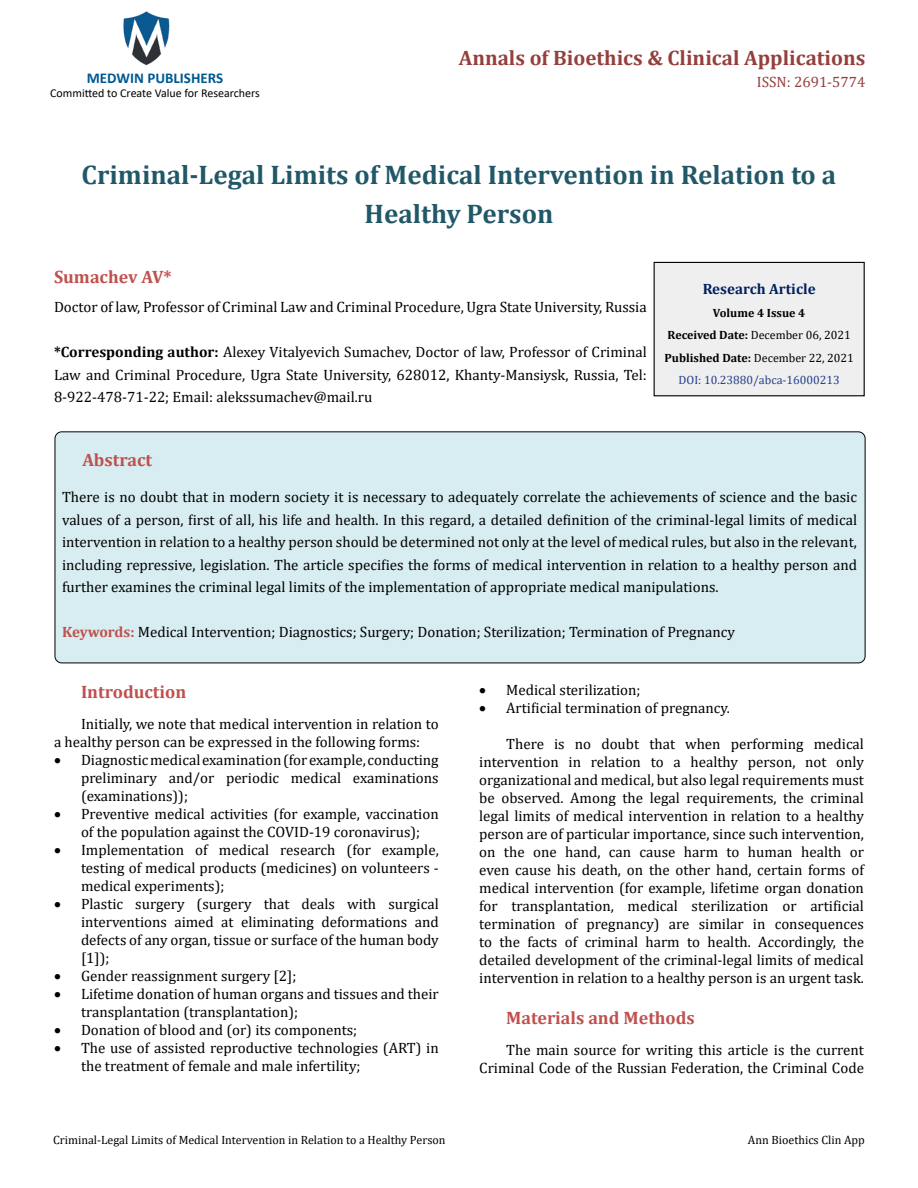
<style>
.page{position:relative;width:918px;height:1188px;background:#fff}
.page>*{position:absolute;margin:0;border:0;box-sizing:border-box;transform-origin:0 0}
.t1{font:700 27px/39px "Cambria";color:#215868;text-align:center}
.t2{font:700 21px "Cambria";color:#953f3c}
.t3{font:700 18px "Cambria";color:#c0504d}
.t4{font:15px/18px "Cambria";color:#000;text-align:justify}
.t5{font:700 15px "Calibri";color:#005991}
.t6{font:700 15px "Cambria";color:#002060}
.t7{font:15px "Cambria";color:#953f3c}
.t8{font:700 12px/22.5px "Cambria";color:#000;text-align:center}
.t9{font:12px "Cambria";color:#000}
.t10{font:12px "Calibri";color:#000}
.s1{font-weight:700}
.s2{font-weight:400}
.s3{font-weight:400;color:#25408f}
.s4{font-weight:700;color:#c0504d}
</style>
<div class="page">
<img style="left:123px;top:11px;width:47px;height:55px">
<div style="left:654px;top:262px;width:210px;height:134px;background:#efefef"></div>
<div style="left:654px;top:262px;width:211px;height:134px;border:1px solid #000"></div>
<div style="left:55px;top:432px;width:810px;height:231px;background:#d8edf2;border-radius:7px"></div>
<div style="left:55px;top:431px;width:810px;height:232px;border:1px solid #000;border-radius:7px"></div>
<h2 class="t2" style="left:459px;top:43px;width:408px">Annals of Bioethics &amp; Clinical Applications</h2>
<p class="t5" style="left:87px;top:67px;width:138px">MEDWIN PUBLISHERS</p>
<p class="t7" style="left:757px;top:74px;width:110px">ISSN: 2691-5774</p>
<p class="t10" style="left:50px;top:85px;width:211px">Committed to Create Value for Researchers</p>
<h1 class="t1" style="left:82px;top:155px;width:756px">Criminal-Legal Limits of Medical Intervention in Relation to a<br>Healthy Person</h1>
<p class="t3" style="left:54px;top:264px;width:119px">Sumachev AV*</p>
<p class="t4" style="left:54px;top:298px;width:594px">Doctor of law, Professor of Criminal Law and Criminal Procedure, Ugra State University, Russia</p>
<p class="t4" style="left:54px;top:341px;width:594px;line-height:22.5px"><span class="s1">*Corresponding author:</span> Alexey Vitalyevich Sumachev, Doctor of law, Professor of Criminal Law and Criminal Procedure, Ugra State University, 628012, Khanty-Mansiysk, Russia, Tel:<br>8-922-478-71-22; Email: alekssumachev@mail.ru</p>
<p class="t6" style="left:703px;top:278px;width:114px">Research Article</p>
<p class="t8" style="left:665px;top:301px;width:191px">Volume 4 Issue 4<br>Received Date: <span class="s2">December 06, 2021<br></span>Published Date: <span class="s2">December 22, 2021<br></span><span class="s3">DOI: 10.23880/abca-16000213</span></p>
<p class="t3" style="left:82px;top:448px;width:71px">Abstract</p>
<p class="t4" style="left:62px;top:486px;width:797px;line-height:22.5px">There is no doubt that in modern society it is necessary to adequately correlate the achievements of science and the basic values of a person, first of all, his life and health. In this regard, a detailed definition of the criminal-legal limits of medical intervention in relation to a healthy person should be determined not only at the level of medical rules, but also in the relevant, including repressive, legislation. The article specifies the forms of medical intervention in relation to a healthy person and further examines the criminal legal limits of the implementation of appropriate medical manipulations.</p>
<p class="t4" style="left:62px;top:623px;width:674px"><span class="s4">Keywords:</span> Medical Intervention; Diagnostics; Surgery; Donation; Sterilization; Termination of Pregnancy</p>
<p class="t3" style="left:81px;top:679px;width:107px">Introduction</p>
<p class="t4" style="left:54px;top:715px;width:386px;text-indent:27px">Initially, we note that medical intervention in relation to a healthy person can be expressed in the following forms:</p>
<p class="t4" style="left:81px;top:751px;width:359px;text-indent:-27px">• Diagnostic medical examination (for example, conducting preliminary and/or periodic medical examinations (examinations));</p>
<p class="t4" style="left:54px;top:805px;width:386px;text-align:center">• Preventive medical activities (for example, vaccination of the population against the COVID-19 coronavirus);</p>
<p class="t4" style="left:81px;top:841px;width:359px;text-indent:-27px">• Implementation of medical research (for example, testing of medical products (medicines) on volunteers - medical experiments);</p>
<p class="t4" style="left:81px;top:895px;width:359px;text-indent:-27px">• Plastic surgery (surgery that deals with surgical interventions aimed at eliminating deformations and defects of any organ, tissue or surface of the human body [1]);</p>
<p class="t4" style="left:54px;top:967px;width:244px">• Gender reassignment surgery [2];</p>
<p class="t4" style="left:81px;top:985px;width:359px;text-indent:-27px">• Lifetime donation of human organs and tissues and their transplantation (transplantation);</p>
<p class="t4" style="left:54px;top:1021px;width:305px">• Donation of blood and (or) its components;</p>
<p class="t4" style="left:81px;top:1039px;width:359px;text-indent:-27px">• The use of assisted reproductive technologies (ART) in the treatment of female and male infertility;</p>
<p class="t4" style="left:479px;top:681px;width:163px">• Medical sterilization;</p>
<p class="t4" style="left:479px;top:699px;width:252px">• Artificial termination of pregnancy.</p>
<p class="t4" style="left:479px;top:735px;width:386px;text-indent:27px">There is no doubt that when performing medical intervention in relation to a healthy person, not only organizational and medical, but also legal requirements must be observed. Among the legal requirements, the criminal legal limits of medical intervention in relation to a healthy person are of particular importance, since such intervention, on the one hand, can cause harm to human health or even cause his death, on the other hand, certain forms of medical intervention (for example, lifetime organ donation for transplantation, medical sterilization or artificial termination of pregnancy) are similar in consequences to the facts of criminal harm to health. Accordingly, the detailed development of the criminal-legal limits of medical intervention in relation to a healthy person is an urgent task.</p>
<p class="t3" style="left:506px;top:1005px;width:190px">Materials and Methods</p>
<p class="t4" style="left:479px;top:1041px;width:386px;text-align:right">The main source for writing this article is the current<br>Criminal Code of the Russian Federation, the Criminal Code</p>
<p class="t9" style="left:53px;top:1133px;width:394px">Criminal-Legal Limits of Medical Intervention in Relation to a Healthy Person</p>
<p class="t9" style="left:748px;top:1133px;width:119px">Ann Bioethics Clin App</p>
</div>
